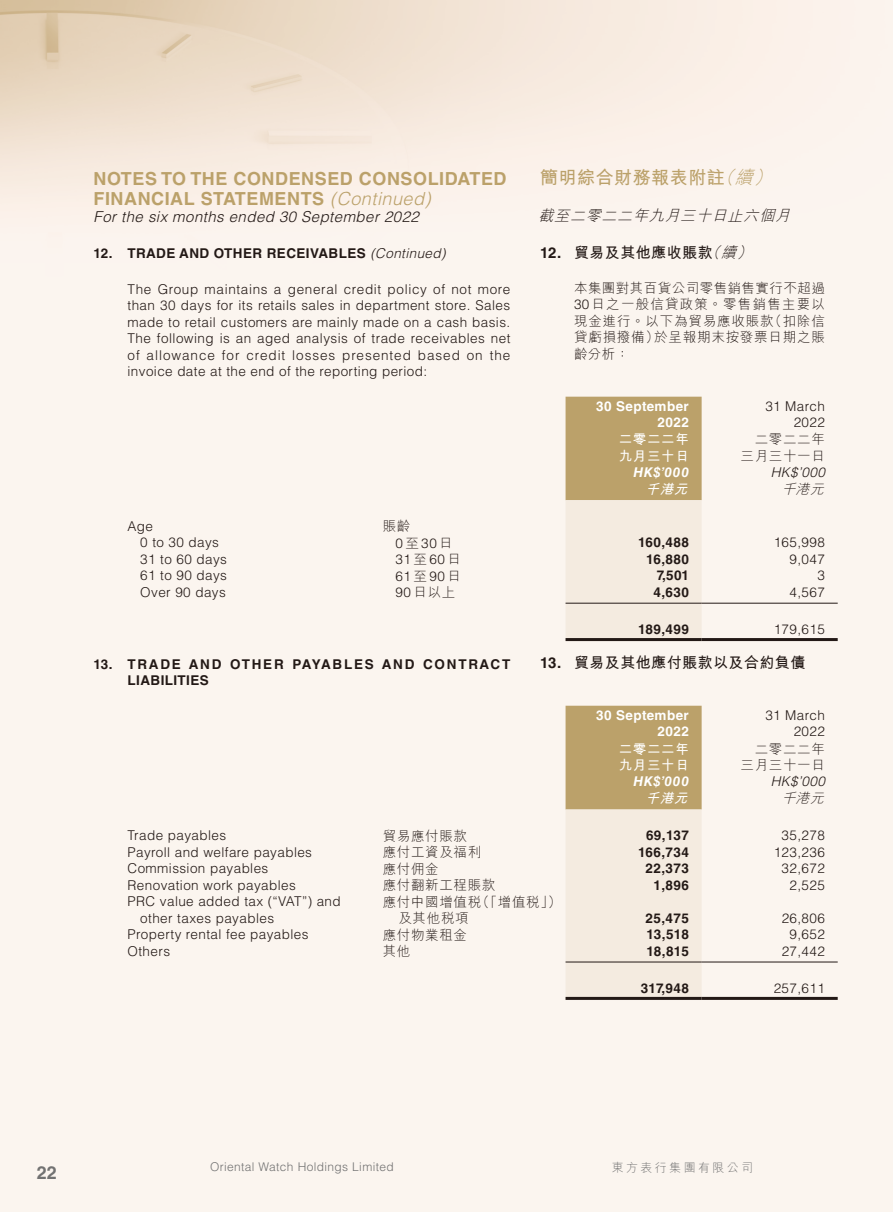
<style>
.page{position:relative;width:893px;height:1212px;background:#fff}
.page>*{position:absolute;margin:0;border:0;box-sizing:border-box;transform-origin:0 0}
.t1{font:700 18px/19.5px "Helvetica LT Std";letter-spacing:.03em;color:#bba16a}
.t2{font:700 18px "M Hei HK";letter-spacing:.03em;color:#bba16a}
.t3{font:700 18px "Helvetica LT Std";color:#727272}
.t4{font:italic 300 15px "Helvetica LT Std";letter-spacing:.03em;color:#231916}
.t5{font:700 15px "M Hei HK";letter-spacing:.03em;color:#231916}
.t6{font:italic 300 15px "M Hei HK";color:#231916}
.t7{font:300 13.5px/16.5px "Helvetica LT Std";letter-spacing:.03em;color:#231916;text-align:right}
.t8{font:300 13.5px/16.5px "M Hei HK";letter-spacing:.05em;color:#231916;text-align:right}
.t9{font:700 13.5px "Helvetica LT Std";letter-spacing:.03em;color:#231916}
.t10{font:700 13.5px/16.5px "Helvetica LT Std";letter-spacing:.13em;color:#231916}
.t11{font:700 13.5px/16.5px "Helvetica LT Std";letter-spacing:.03em;color:#fff;text-align:right}
.t12{font:700 13.5px/16.5px "M Hei HK";letter-spacing:.05em;color:#fff}
.t13{font:italic 700 13.5px "Helvetica LT Std";letter-spacing:.07em;color:#fff}
.t14{font:italic 300 13.5px "Helvetica LT Std";letter-spacing:.03em;color:#231916}
.t15{font:italic 700 13.5px "M Hei HK";color:#fff}
.t16{font:italic 300 13.5px "M Hei HK";color:#231916}
.t17{font:300 12px "Helvetica LT Std";letter-spacing:.03em;color:#727272}
.t18{font:300 12px "M Hei HK";letter-spacing:.2em;color:#727272}
.s1{font-weight:300;font-style:italic}
.s2{font-family:"Helvetica LT Std"}
.s3{font-family:"M Hei HK"}
</style>
<div class="page">
<svg style="left:566px;top:397px;width:136px;height:241px;background:#dbcaad"></svg>
<hr style="left:566px;top:603px;width:136px;height:1px;background:#231916">
<hr style="left:702px;top:603px;width:136px;height:1px;background:#231916">
<hr style="left:566px;top:638px;width:136px;height:3px;background:#231916">
<hr style="left:702px;top:638px;width:136px;height:3px;background:#231916">
<svg style="left:566px;top:706px;width:136px;height:291px;background:#dfd0b5"></svg>
<hr style="left:566px;top:961px;width:136px;height:1px;background:#231916">
<hr style="left:702px;top:961px;width:136px;height:1px;background:#231916">
<hr style="left:566px;top:997px;width:136px;height:3px;background:#231916">
<hr style="left:702px;top:997px;width:136px;height:3px;background:#231916">
<h1 class="t1" style="left:94px;top:169px;width:415px">NOTES TO THE CONDENSED CONSOLIDATED<br>FINANCIAL STATEMENTS <span class="s1">(Continued)</span></h1>
<p class="t4" style="left:94px;top:207px;width:327px">For the six months ended 30 September 2022</p>
<p class="t9" style="left:94px;top:245px;width:354px">12. TRADE AND OTHER RECEIVABLES <span class="s1">(Continued)</span></p>
<p class="t7" style="left:128px;top:281px;width:384px;text-align:justify">The Group maintains a general credit policy of not more than 30 days for its retails sales in department store. Sales made to retail customers are mainly made on a cash basis.<br>The following is an aged analysis of trade receivables net of allowance for credit losses presented based on the invoice date at the end of the reporting period:</p>
<h1 class="t2" style="left:540px;top:165px;width:238px">簡明綜合財務報表附註<span class="s1">（續）</span></h1>
<p class="t6" style="left:538px;top:208px;width:257px">截至二零二二年九月三十日止六個月</p>
<p class="t5" style="left:540px;top:242px;width:217px"><span class="s2">12.</span> 貿易及其他應收賬款<span class="s1">（續）</span></p>
<p class="t8" style="left:574px;top:279px;width:252px;text-align:justify">本集團對其百貨公司零售銷售實行不超過<span class="s2">30</span>日之一般信貸政策。零售銷售主要以現金進行。以下為貿易應收賬款（扣除信貸虧損撥備）於呈報期末按發票日期之賬齡分析：</p>
<p class="t11" style="left:596px;top:398px;width:94px">30 September<br>2022</p>
<p class="t7" style="left:765px;top:398px;width:61px">31 March<br>2022</p>
<p class="t12" style="left:619px;top:430px;width:72px">二零二二年九月三十日</p>
<p class="t8" style="left:741px;top:431px;width:86px">二零二二年三月三十一日</p>
<p class="t13" style="left:634px;top:464px;width:57px">HK$’000</p>
<p class="t14" style="left:771px;top:464px;width:56px">HK$’000</p>
<p class="t15" style="left:646px;top:479px;width:48px">千港元</p>
<p class="t16" style="left:782px;top:482px;width:47px">千港元</p>
<p class="t7" style="left:128px;top:518px;width:27px">Age</p>
<p class="t8" style="left:383px;top:518px;width:29px">賬齡</p>
<p class="t7" style="left:140px;top:534px;width:80px">0 to 30 days</p>
<p class="t7" style="left:395px;top:535px;width:59px">0<span class="s3">至</span>30<span class="s3">日</span></p>
<p class="t9" style="left:638px;top:534px;width:52px">160,488</p>
<p class="t7" style="left:774px;top:534px;width:53px">165,998</p>
<p class="t7" style="left:140px;top:551px;width:88px">31 to 60 days</p>
<p class="t7" style="left:395px;top:551px;width:67px">31<span class="s3">至</span>60<span class="s3">日</span></p>
<p class="t9" style="left:646px;top:551px;width:44px">16,880</p>
<p class="t7" style="left:789px;top:551px;width:37px">9,047</p>
<p class="t7" style="left:140px;top:567px;width:88px">61 to 90 days</p>
<p class="t7" style="left:395px;top:568px;width:67px">61<span class="s3">至</span>90<span class="s3">日</span></p>
<p class="t9" style="left:657px;top:567px;width:34px">7,501</p>
<p class="t7" style="left:817px;top:567px;width:9px">3</p>
<p class="t7" style="left:140px;top:584px;width:87px">Over 90 days</p>
<p class="t8" style="left:395px;top:584px;width:61px"><span class="s2">90</span> 日以上</p>
<p class="t9" style="left:653px;top:584px;width:37px">4,630</p>
<p class="t7" style="left:789px;top:584px;width:37px">4,567</p>
<p class="t9" style="left:638px;top:621px;width:52px">189,499</p>
<p class="t7" style="left:774px;top:621px;width:53px">179,615</p>
<p class="t10" style="left:128px;top:656px;width:384px;text-indent:-34px">13. TRADE AND OTHER PAYABLES AND CONTRACT<br>LIABILITIES</p>
<p class="t11" style="left:596px;top:707px;width:94px">30 September<br>2022</p>
<p class="t7" style="left:765px;top:707px;width:61px">31 March<br>2022</p>
<p class="t12" style="left:619px;top:739px;width:72px">二零二二年九月三十日</p>
<p class="t8" style="left:741px;top:740px;width:86px">二零二二年三月三十一日</p>
<p class="t13" style="left:634px;top:773px;width:57px">HK$’000</p>
<p class="t14" style="left:771px;top:773px;width:56px">HK$’000</p>
<p class="t15" style="left:646px;top:788px;width:48px">千港元</p>
<p class="t16" style="left:782px;top:791px;width:47px">千港元</p>
<p class="t7" style="left:128px;top:827px;width:100px">Trade payables</p>
<p class="t8" style="left:383px;top:827px;width:86px">貿易應付賬款</p>
<p class="t9" style="left:646px;top:827px;width:44px">69,137</p>
<p class="t7" style="left:782px;top:827px;width:45px">35,278</p>
<p class="t7" style="left:128px;top:843px;width:186px">Payroll and welfare payables</p>
<p class="t8" style="left:383px;top:844px;width:100px">應付工資及福利</p>
<p class="t9" style="left:638px;top:844px;width:52px">166,734</p>
<p class="t7" style="left:774px;top:843px;width:53px">123,236</p>
<p class="t7" style="left:128px;top:860px;width:142px">Commission payables</p>
<p class="t8" style="left:383px;top:860px;width:58px">應付佣金</p>
<p class="t9" style="left:646px;top:860px;width:45px">22,373</p>
<p class="t7" style="left:782px;top:860px;width:45px">32,672</p>
<p class="t7" style="left:128px;top:876px;width:170px">Renovation work payables</p>
<p class="t8" style="left:383px;top:877px;width:114px">應付翻新工程賬款</p>
<p class="t9" style="left:653px;top:877px;width:37px">1,896</p>
<p class="t7" style="left:789px;top:876px;width:37px">2,525</p>
<p class="t7" style="left:140px;top:893px;width:202px;text-align:left;text-indent:-13px">PRC value added tax (“VAT”) and other taxes payables</p>
<p class="t8" style="left:398px;top:893px;width:164px;text-align:left;text-indent:-16px">應付中國增值稅（「增值稅」）及其他稅項</p>
<p class="t5" style="left:540px;top:651px;width:267px"><span class="s2">13.</span> 貿易及其他應付賬款以及合約負債</p>
<p class="t9" style="left:646px;top:910px;width:45px">25,475</p>
<p class="t7" style="left:782px;top:909px;width:45px">26,806</p>
<p class="t7" style="left:128px;top:926px;width:182px">Property rental fee payables</p>
<p class="t8" style="left:383px;top:926px;width:86px">應付物業租金</p>
<p class="t9" style="left:646px;top:926px;width:44px">13,518</p>
<p class="t7" style="left:790px;top:926px;width:37px">9,652</p>
<p class="t7" style="left:128px;top:942px;width:44px">Others</p>
<p class="t8" style="left:383px;top:943px;width:29px">其他</p>
<p class="t9" style="left:646px;top:943px;width:44px">18,815</p>
<p class="t7" style="left:782px;top:942px;width:45px">27,442</p>
<p class="t9" style="left:641px;top:980px;width:50px">317,948</p>
<p class="t7" style="left:774px;top:980px;width:53px">257,611</p>
<h1 class="t3" style="left:37px;top:1161px;width:22px">22</h1>
<p class="t17" style="left:210px;top:1159px;width:185px">Oriental Watch Holdings Limited</p>
<p class="t18" style="left:612px;top:1161px;width:143px">東方表行集團有限公司</p>
</div>
